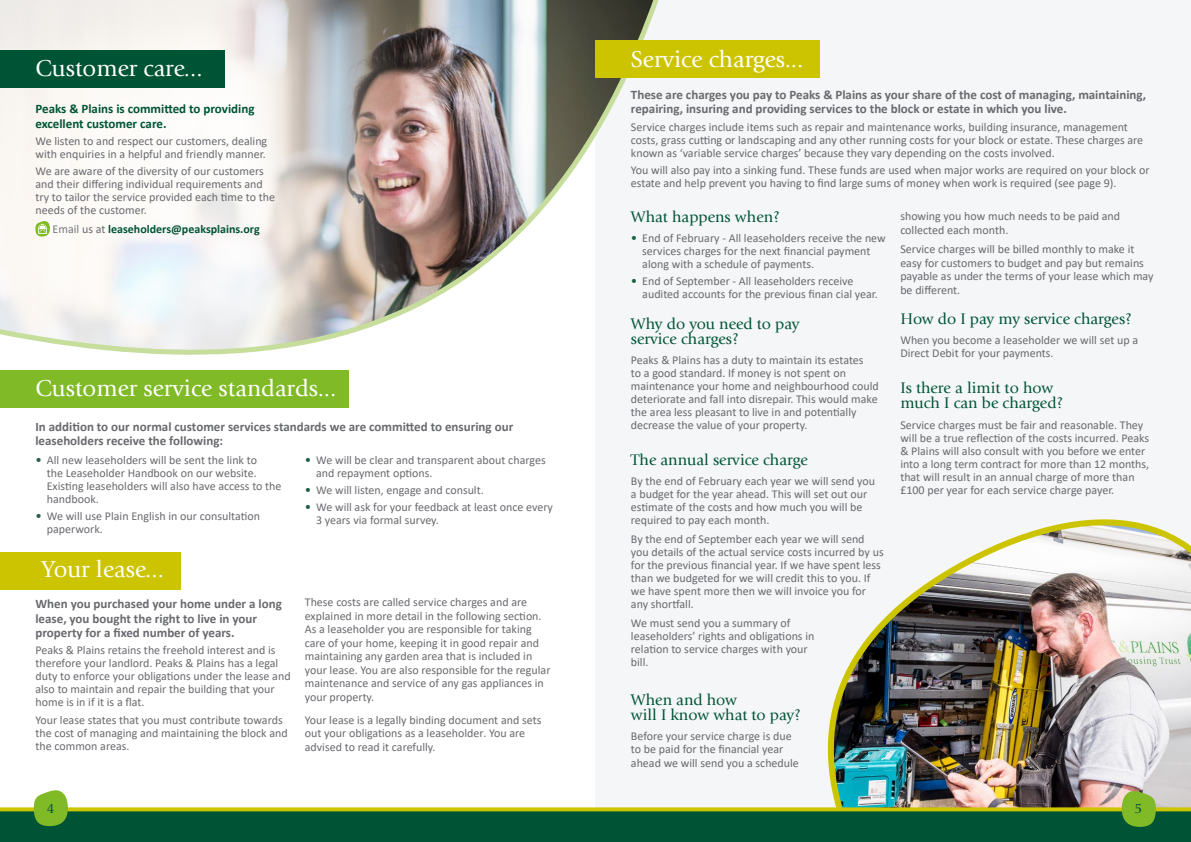
<style>
.page{position:relative;width:1191px;height:842px;background:#fff}
.page>*{position:absolute;margin:0;border:0;box-sizing:border-box;transform-origin:0 0}
.t1{font:24px "Giovanni Std";color:#fff}
.t2{font:16px/15px "Giovanni Std";color:#005436}
.t3{font:14px "Giovanni Std";color:#005436}
.t4{font:700 13px/14.5px "Calibri";color:#696a6f}
.t5{font:700 13px/14.5px "Calibri";color:#005436}
.t6{font:12px/13px "Calibri";color:#696a6f}
.t7{font:700 12px "Calibri";color:#005436}
.s1{font-weight:400;color:#76777c}
.s2{font-weight:400;color:#696a6f}
.s3{font-size:13px;color:#206044}
</style>
<div class="page">
<div style="left:595px;top:0;width:596px;height:820px;background:#f5f6f7"></div>
<svg style="left:0;top:0;width:660px;height:355px"></svg>
<div style="left:595px;top:40px;width:224px;height:37px;background:#cdc400"></div>
<div style="left:0;top:552px;width:180px;height:37px;background:#cdc400"></div>
<div style="left:0;top:50px;width:224px;height:37px;background:#005436"></div>
<div style="left:0;top:370px;width:349px;height:37px;background:#80ba27"></div>
<svg style="left:35px;top:220px;width:15px;height:16px"></svg>
<img style="left:827px;top:519px;width:364px;height:288px">
<div style="left:0;top:808px;width:1191px;height:34px;background:#005436"></div>
<svg style="left:0;top:807px;width:1191px;height:4px;background:#cec615"></svg>
<svg style="left:1121px;top:788px;width:34px;height:39px"></svg>
<svg style="left:34px;top:790px;width:34px;height:36px"></svg>
<h1 class="t1" style="left:35px;top:55px;width:169px">Customer care...</h1>
<p class="t5" style="left:35px;top:102px;width:221px">Peaks &amp; Plains is committed to providing excellent customer care.</p>
<p class="t6" style="left:35px;top:134px;width:233px">We listen to and respect our customers, dealing with enquiries in a helpful and friendly manner.</p>
<p class="t6" style="left:35px;top:164px;width:241px">We are aware of the diversity of our customers and their differing individual requirements and try to tailor the service provided each time to the needs of the customer.</p>
<p class="t7" style="left:53px;top:220px;width:209px"><span class="s1">Email</span> <span class="s2">us at</span> leaseholders@peaksplains.org</p>
<h1 class="t1" style="left:35px;top:375px;width:302px">Customer service standards...</h1>
<p class="t4" style="left:35px;top:419px;width:479px">In addition to our normal customer services standards we are committed to ensuring our leaseholders receive the following:</p>
<p class="t6" style="left:47px;top:453px;width:236px;text-indent:-11px"><span class="s3">•</span> All new leaseholders will be sent the link to<br>the Leaseholder Handbook on our website.<br>Existing leaseholders will also have access to the handbook.</p>
<p class="t6" style="left:47px;top:509px;width:215px;text-indent:-11px"><span class="s3">•</span> We will use Plain English in our consultation paperwork.</p>
<p class="t6" style="left:316px;top:453px;width:231px;text-indent:-11px"><span class="s3">•</span> We will be clear and transparent about charges and repayment options.</p>
<p class="t6" style="left:305px;top:483px;width:180px"><span class="s3">•</span> We will listen, engage and consult.</p>
<p class="t6" style="left:316px;top:501px;width:238px;text-indent:-11px"><span class="s3">•</span> We will ask for your feedback at least once every<br>3 years via formal survey.</p>
<h1 class="t1" style="left:42px;top:555px;width:124px">Your lease...</h1>
<p class="t4" style="left:35px;top:596px;width:248px">When you purchased your home under a long lease, you bought the right to live in your property for a fixed number of years.</p>
<p class="t6" style="left:35px;top:643px;width:257px">Peaks &amp; Plains retains the freehold interest and is therefore your landlord. Peaks &amp; Plains has a legal duty to enforce your obligations under the lease and also to maintain and repair the building that your home is in if it is a flat.</p>
<p class="t6" style="left:35px;top:713px;width:254px">Your lease states that you must contribute towards the cost of managing and maintaining the block and the common areas.</p>
<p class="t6" style="left:305px;top:595px;width:247px;line-height:13.4px">These costs are called service charges and are explained in more detail in the following section.<br>As a leaseholder you are responsible for taking care of your home, keeping it in good repair and maintaining any garden area that is included in your lease. You are also responsible for the regular maintenance and service of any gas appliances in your property.</p>
<p class="t6" style="left:305px;top:713px;width:238px;line-height:13.5px">Your lease is a legally binding document and sets out your obligations as a leaseholder. You are advised to read it carefully.</p>
<h1 class="t1" style="left:631px;top:46px;width:174px">Service charges...</h1>
<p class="t4" style="left:631px;top:87px;width:517px">These are charges you pay to Peaks &amp; Plains as your share of the cost of managing, maintaining, repairing, insuring and providing services to the block or estate in which you live.</p>
<p class="t6" style="left:631px;top:120px;width:514px">Service charges include items such as repair and maintenance works, building insurance, management costs, grass cutting or landscaping and any other running costs for your block or estate. These charges are known as ‘variable service charges’ because they vary depending on the costs involved.</p>
<p class="t6" style="left:631px;top:163px;width:520px">You will also pay into a sinking fund. These funds are used when major works are required on your block or estate and help prevent you having to find large sums of money when work is required (see page 9).</p>
<h2 class="t2" style="left:631px;top:209px;width:150px">What happens when?</h2>
<p class="t6" style="left:642px;top:231px;width:245px;text-indent:-11px"><span class="s3">•</span> End of February - All leaseholders receive the new services charges for the next financial payment along with a schedule of payments.</p>
<p class="t6" style="left:642px;top:274px;width:237px;text-indent:-11px"><span class="s3">•</span> End of September - All leaseholders receive audited accounts for the previous finan cial year.</p>
<h2 class="t2" style="left:631px;top:316px;width:170px">Why do you need to pay service charges?</h2>
<p class="t6" style="left:631px;top:353px;width:249px">Peaks &amp; Plains has a duty to maintain its estates<br>to a good standard. If money is not spent on maintenance your home and neighbourhood could deteriorate and fall into disrepair. This would make the area less pleasant to live in and potentially decrease the value of your property.</p>
<h2 class="t2" style="left:631px;top:453px;width:178px">The annual service charge</h2>
<p class="t6" style="left:631px;top:474px;width:246px">By the end of February each year we will send you a budget for the year ahead. This will set out our estimate of the costs and how much you will be required to pay each month.</p>
<p class="t6" style="left:631px;top:532px;width:254px">By the end of September each year we will send you details of the actual service costs incurred by us for the previous financial year. If we have spent less than we budgeted for we will credit this to you. If we have spent more then we will invoice you for any shortfall.</p>
<p class="t6" style="left:631px;top:616px;width:185px">We must send you a summary of leaseholders’ rights and obligations in relation to service charges with your bill.</p>
<h2 class="t2" style="left:631px;top:692px;width:171px">When and how<br>will I know what to pay?</h2>
<p class="t6" style="left:631px;top:729px;width:169px;line-height:13.5px">Before your service charge is due to be paid for the financial year ahead we will send you a schedule</p>
<p class="t6" style="left:900px;top:209px;width:221px;line-height:13.5px">showing you how much needs to be paid and collected each month.</p>
<p class="t6" style="left:900px;top:242px;width:255px;line-height:13.5px">Service charges will be billed monthly to make it easy for customers to budget and pay but remains payable as under the terms of your lease which may be different.</p>
<h2 class="t2" style="left:900px;top:312px;width:233px">How do I pay my service charges?</h2>
<p class="t6" style="left:900px;top:333px;width:239px">When you become a leaseholder we will set up a<br>Direct Debit for your payments.</p>
<h2 class="t2" style="left:900px;top:381px;width:164px">Is there a limit to how much I can be charged?</h2>
<p class="t6" style="left:900px;top:418px;width:250px">Service charges must be fair and reasonable. They will be a true reflection of the costs incurred. Peaks &amp; Plains will also consult with you before we enter into a long term contract for more than 12 months, that will result in an annual charge of more than £100 per year for each service charge payer.</p>
<p class="t3" style="left:47px;top:800px;width:9px">4</p>
<p class="t3" style="left:1134px;top:800px;width:9px">5</p>
</div>
